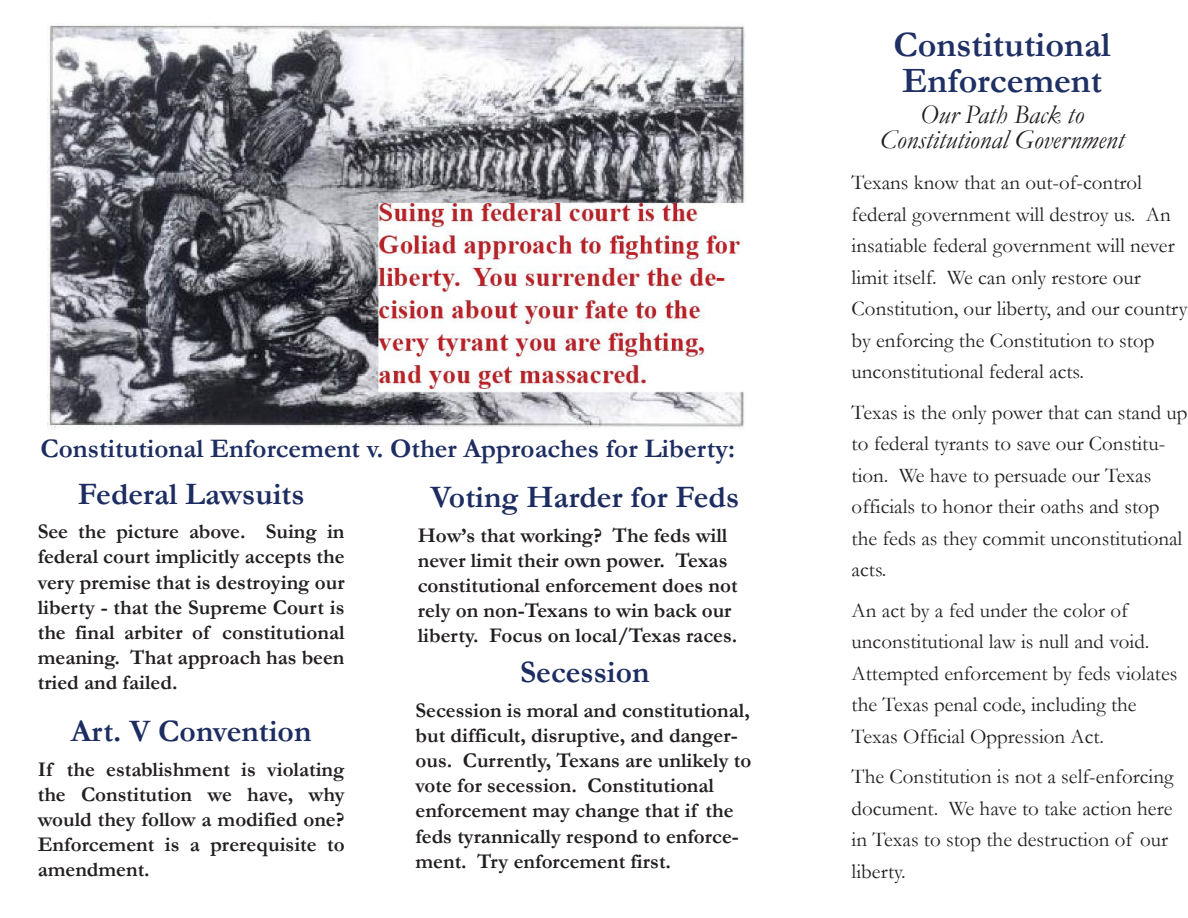
<style>
.page{position:relative;width:1188px;height:918px;background:#fff}
.page>*{position:absolute;margin:0;border:0;box-sizing:border-box;transform-origin:0 0}
.t1{font:700 36px/36px "Garamond";color:#1f3065}
.t2{font:700 31.5px "Garamond";color:#1d2d61}
.t3{font:700 27px "Garamond";color:#1d2d61}
.t4{font:italic 27px/25.5px "Garamond";color:#231f20;text-align:center}
.t5{font:700 21px/25.2px "Garamond";color:#231f20;text-align:justify}
.t6{font:21px/31.5px "Garamond";color:#231f20}
</style>
<div class="page">
<img style="left:48px;top:23px;width:698px;height:407px">
<p class="t3" style="left:41px;top:430px;width:696px">Constitutional Enforcement v. Other Approaches for Liberty:</p>
<h2 class="t2" style="left:78px;top:473px;width:228px">Federal Lawsuits</h2>
<p class="t5" style="left:38px;top:519px;width:308px">See the picture above. Suing in federal court implicitly accepts the very premise that is destroying our liberty - that the Supreme Court is the final arbiter of constitutional meaning. That approach has been tried and failed.</p>
<h2 class="t2" style="left:71px;top:710px;width:242px">Art. V Convention</h2>
<p class="t5" style="left:38px;top:756px;width:308px">If the establishment is violating the Constitution we have, why would they follow a modified one?<br>Enforcement is a prerequisite to amendment.</p>
<h2 class="t2" style="left:431px;top:476px;width:310px">Voting Harder for Feds</h2>
<p class="t5" style="left:418px;top:522px;width:321px;text-align:left">How’s that working? The feds will never limit their own power. Texas constitutional enforcement does not rely on non-Texans to win back our liberty. Focus on local/Texas races.</p>
<h2 class="t2" style="left:520px;top:651px;width:131px">Secession</h2>
<p class="t5" style="left:416px;top:697px;width:337px;text-align:left">Secession is moral and constitutional, but difficult, disruptive, and danger&shy;ous. Currently, Texans are unlikely to vote for secession. Constitutional enforcement may change that if the feds tyrannically respond to enforce&shy;ment. Try enforcement first.</p>
<h1 class="t1" style="left:894px;top:26px;width:219px">Constitutional<br>Enforcement</h1>
<p class="t4" style="left:880px;top:101px;width:246px">Our Path Back to<br>Constitutional Government</p>
<p class="t6" style="left:852px;top:166px;width:337px">Texans know that an out-of-control federal government will destroy us. An insatiable federal government will never limit itself. We can only restore our Constitution, our liberty, and our country by enforcing the Constitution to stop unconstitutional federal acts.</p>
<p class="t6" style="left:852px;top:396px;width:337px">Texas is the only power that can stand up to federal tyrants to save our Constitu&shy;tion. We have to persuade our Texas officials to honor their oaths and stop the feds as they commit unconstitutional acts.</p>
<p class="t6" style="left:852px;top:594px;width:327px">An act by a fed under the color of unconstitutional law is null and void.<br>Attempted enforcement by feds violates the Texas penal code, including the Texas Official Oppression Act.</p>
<p class="t6" style="left:852px;top:760px;width:323px">The Constitution is not a self-enforcing document. We have to take action here in Texas to stop the destruction of our liberty.</p>
</div>
